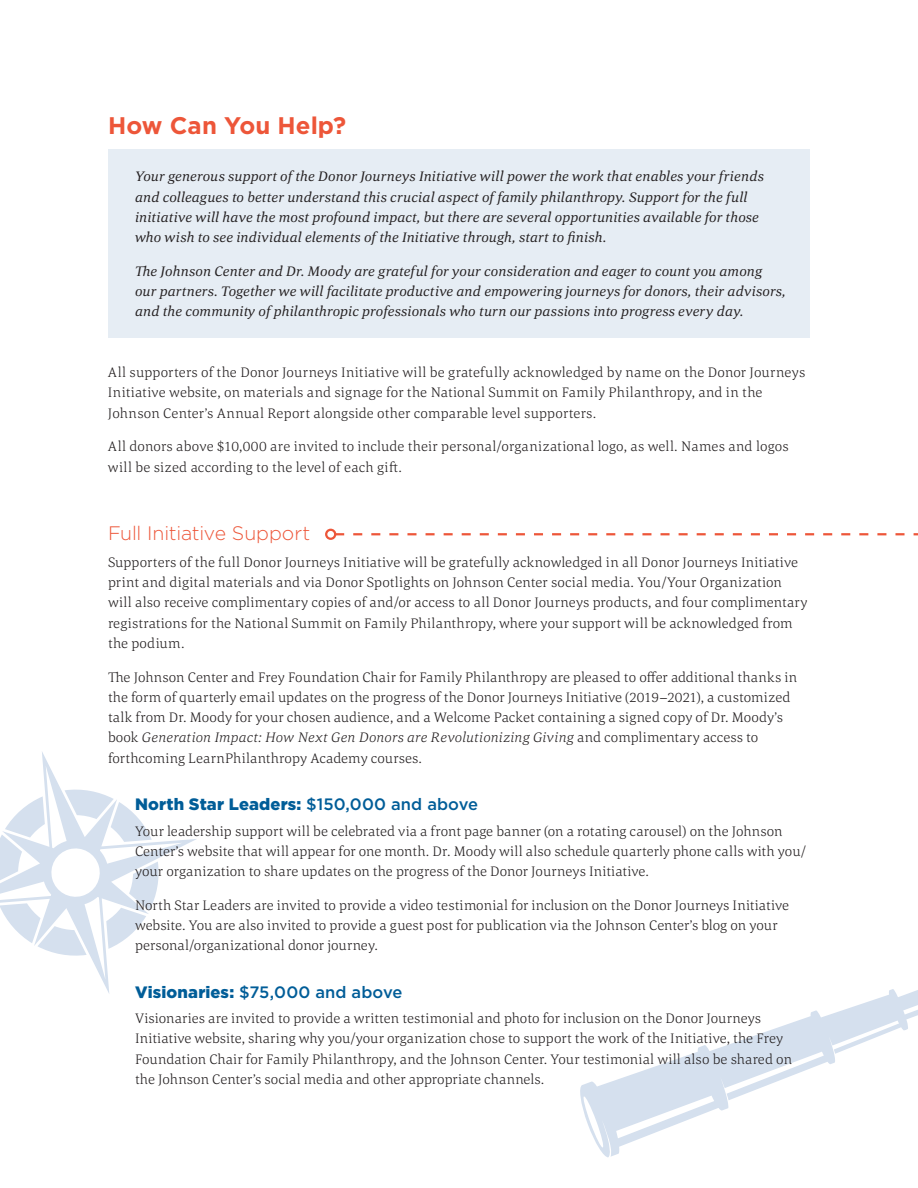
<style>
.page{position:relative;width:918px;height:1188px;background:#fff}
.page>*{position:absolute;margin:0;border:0;box-sizing:border-box;transform-origin:0 0}
.t1{font:700 24px "Gotham";color:#ed5639}
.t2{font:300 19.5px "Gotham";letter-spacing:-.01em;color:#ed5639}
.t3{font:900 16.5px "Gotham";letter-spacing:.01em;color:#005d98}
.t4{font:500 16.5px "Gotham";letter-spacing:.005em;color:#005d98}
.t5{font:300 14.25px/20.2px "Corda";letter-spacing:.01em;color:#231f20}
.t6{font:italic 14.25px/20.2px "Corda";letter-spacing:.01em;color:#231f20}
.s1{font-style:italic}
.s2{font-weight:500}
.s3{font-weight:900}
</style>
<div class="page">
<svg style="left:580px;top:989px;width:338px;height:168px"></svg>
<svg style="left:0;top:752px;width:197px;height:241px"></svg>
<svg style="left:0;top:903px;width:87px;height:54px"></svg>
<svg style="left:65px;top:788px;width:87px;height:54px"></svg>
<svg style="left:0;top:796px;width:45px;height:88px"></svg>
<svg style="left:106px;top:862px;width:54px;height:87px"></svg>
<div style="left:108px;top:150px;width:702px;height:188px;background:#e6edf4"></div>
<svg style="left:336px;top:533px;width:582px;height:2px"></svg>
<div style="left:325px;top:529px;width:11px;height:11px;border:2px solid #ed5639;border-radius:50%"></div>
<h1 class="t1" style="left:108px;top:112px;width:240px">How Can You Help?</h1>
<p class="t6" style="left:135px;top:166px;width:630px">Your generous support of the Donor Journeys Initiative will power the work that enables your friends and colleagues to better understand this crucial aspect of family philanthropy. Support for the full initiative will have the most profound impact, but there are several opportunities available for those who wish to see individual elements of the Initiative through, start to finish.</p>
<p class="t6" style="left:135px;top:261px;width:652px">The Johnson Center and Dr. Moody are grateful for your consideration and eager to count you among our partners. Together we will facilitate productive and empowering journeys for donors, their advisors, and the community of philanthropic professionals who turn our passions into progress every day.</p>
<p class="t5" style="left:108px;top:362px;width:699px">All supporters of the Donor Journeys Initiative will be gratefully acknowledged by name on the Donor Journeys<br>Initiative website, on materials and signage for the National Summit on Family Philanthropy, and in the<br>Johnson Center’s Annual Report alongside other comparable level supporters.</p>
<p class="t5" style="left:108px;top:436px;width:682px">All donors above $10,000 are invited to include their personal/organizational logo, as well. Names and logos will be sized according to the level of each gift.</p>
<h2 class="t2" style="left:108px;top:521px;width:204px">Full Initiative Support</h2>
<p class="t5" style="left:108px;top:552px;width:701px">Supporters of the full Donor Journeys Initiative will be gratefully acknowledged in all Donor Journeys Initiative print and digital materials and via Donor Spotlights on Johnson Center social media. You/Your Organization will also receive complimentary copies of and/or access to all Donor Journeys products, and four complimentary registrations for the National Summit on Family Philanthropy, where your support will be acknowledged from the podium.</p>
<p class="t5" style="left:108px;top:666px;width:691px">The Johnson Center and Frey Foundation Chair for Family Philanthropy are pleased to offer additional thanks in the form of quarterly email updates on the progress of the Donor Journeys Initiative (2019–2021), a customized talk from Dr. Moody for your chosen audience, and a Welcome Packet containing a signed copy of Dr. Moody’s book <span class="s1">Generation Impact: How Next Gen Donors are Revolutionizing Giving</span> and complimentary access to forthcoming LearnPhilanthropy Academy courses.</p>
<p class="t3" style="left:135px;top:794px;width:345px">North Star Leaders: <span class="s2">$150,000 and above</span></p>
<p class="t5" style="left:135px;top:820px;width:672px">Your leadership support will be celebrated via a front page banner (on a rotating carousel) on the Johnson<br>Center’s website that will appear for one month. Dr. Moody will also schedule quarterly phone calls with you/ your organization to share updates on the progress of the Donor Journeys Initiative.</p>
<p class="t5" style="left:135px;top:894px;width:656px">North Star Leaders are invited to provide a video testimonial for inclusion on the Donor Journeys Initiative website. You are also invited to provide a guest post for publication via the Johnson Center’s blog on your personal/organizational donor journey.</p>
<p class="t4" style="left:135px;top:981px;width:269px"><span class="s3">Visionaries:</span> $75,000 and above</p>
<p class="t5" style="left:135px;top:1008px;width:658px">Visionaries are invited to provide a written testimonial and photo for inclusion on the Donor Journeys Initiative website, sharing why you/your organization chose to support the work of the Initiative, the Frey Foundation Chair for Family Philanthropy, and the Johnson Center. Your testimonial will also be shared on the Johnson Center’s social media and other appropriate channels.</p>
</div>
